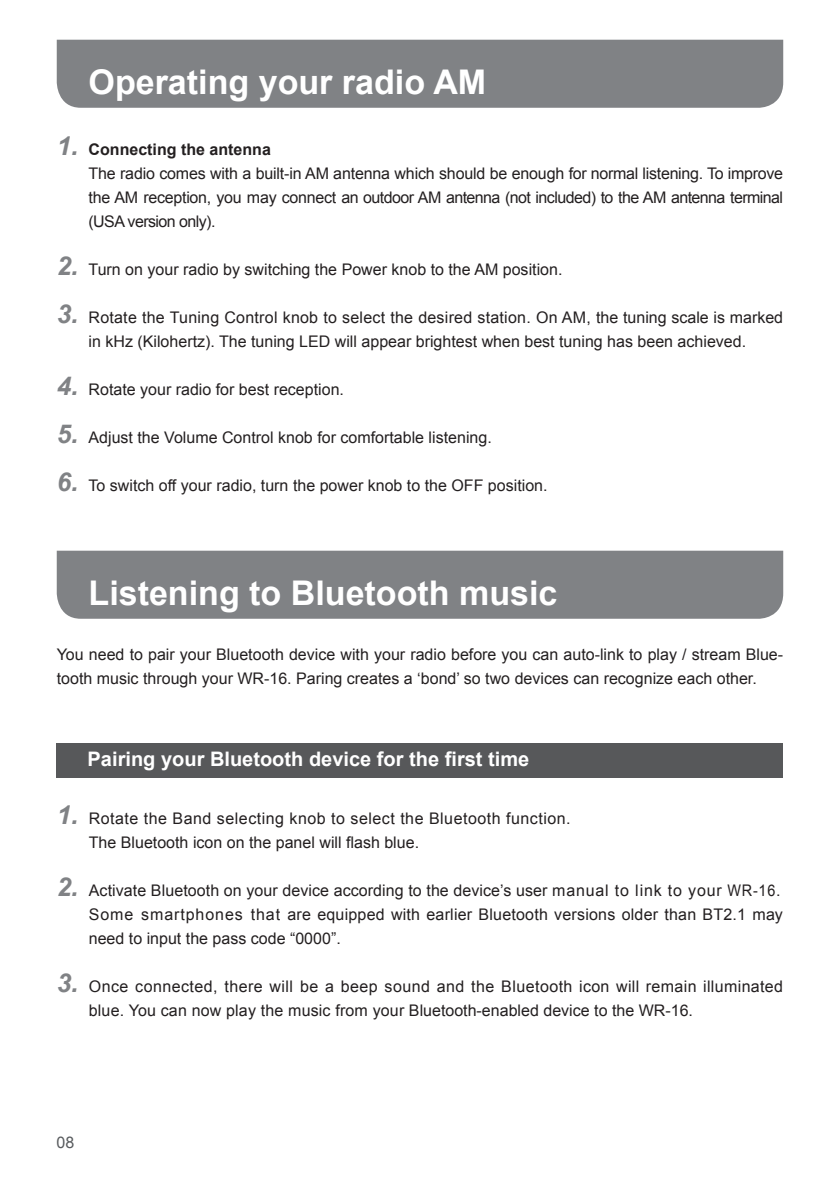
<style>
.page{position:relative;width:840px;height:1191px;background:#fff}
.page>*{position:absolute;margin:0;border:0;box-sizing:border-box;transform-origin:0 0}
.正文{font:700 34px "Arial";color:#fff}
.t1{font:italic 700 26px "Arial";color:#808285}
.t2{font:700 20px "Arial";color:#fff}
.t3{font:16px/24px "Arial";color:#231f20}
.t4{font:16px/24px "Arial";letter-spacing:.02em;color:#231f20}
.t5{font:16px "Arial";letter-spacing:.03em;color:#231f20}
.t6{font:700 16px "Arial";color:#231f20}
.t7{font:16px "Arial";color:#585b5e}
</style>
<div class="page">
<div style="left:57px;top:40px;width:725px;height:68px;background:#808285"></div>
<div style="left:57px;top:743px;width:725px;height:34px;background:#57585a"></div>
<div style="left:57px;top:550px;width:725px;height:69px;background:#808285"></div>
<p class="正文" style="left:88px;top:59px;width:399px">Operating your radio AM</p>
<p class="t1" style="left:57px;top:128px;width:23px">1.</p>
<p class="t1" style="left:57px;top:248px;width:23px">2.</p>
<p class="t1" style="left:57px;top:296px;width:23px">3.</p>
<p class="t1" style="left:57px;top:368px;width:23px">4.</p>
<p class="t1" style="left:57px;top:416px;width:23px">5.</p>
<p class="t1" style="left:57px;top:464px;width:23px">6.</p>
<p class="t6" style="left:88px;top:138px;width:184px">Connecting the antenna</p>
<p class="t3" style="left:88px;top:161px;width:695px;text-align:justify">The radio comes with a built-in AM antenna which should be enough for normal listening. To improve the AM reception, you may connect an outdoor AM antenna (not included) to the AM antenna terminal (USA version only).</p>
<p class="t3" style="left:88px;top:257px;width:475px">Turn on your radio by switching the Power knob to the AM position.</p>
<p class="t3" style="left:88px;top:305px;width:695px">Rotate the Tuning Control knob to select the desired station. On AM, the tuning scale is marked in kHz (Kilohertz). The tuning LED will appear brightest when best tuning has been achieved.</p>
<p class="t3" style="left:88px;top:377px;width:257px">Rotate your radio for best reception.</p>
<p class="t3" style="left:88px;top:425px;width:404px">Adjust the Volume Control knob for comfortable listening.</p>
<p class="t3" style="left:88px;top:473px;width:460px">To switch off your radio, turn the power knob to the OFF position.</p>
<p class="正文" style="left:88px;top:570px;width:470px">Listening to Bluetooth music</p>
<p class="t3" style="left:57px;top:643px;width:727px">You need to pair your Bluetooth device with your radio before you can auto-link to play / stream Blue&shy;tooth music through your WR-16. Paring creates a ‘bond’ so two devices can recognize each other.</p>
<p class="t2" style="left:88px;top:745px;width:443px">Pairing your Bluetooth device for the first time</p>
<p class="t1" style="left:57px;top:797px;width:23px">1.</p>
<p class="t1" style="left:57px;top:869px;width:23px">2.</p>
<p class="t1" style="left:57px;top:965px;width:23px">3.</p>
<p class="t5" style="left:89px;top:808px;width:483px">Rotate the Band selecting knob to select the Bluetooth function.</p>
<p class="t3" style="left:89px;top:830px;width:331px">The Bluetooth icon on the panel will flash blue.</p>
<p class="t3" style="left:89px;top:878px;width:692px">Activate Bluetooth on your device according to the device’s user manual to link to your WR-16.</p>
<p class="t3" style="left:89px;top:902px;width:695px">Some smartphones that are equipped with earlier Bluetooth versions older than BT2.1 may need to input the pass code “0000”.</p>
<p class="t4" style="left:89px;top:974px;width:695px">Once connected, there will be a beep sound and the Bluetooth icon will remain illuminated blue. You can now play the music from your Bluetooth-enabled device to the WR-16.</p>
<p class="t7" style="left:56px;top:1131px;width:19px">08</p>
</div>
